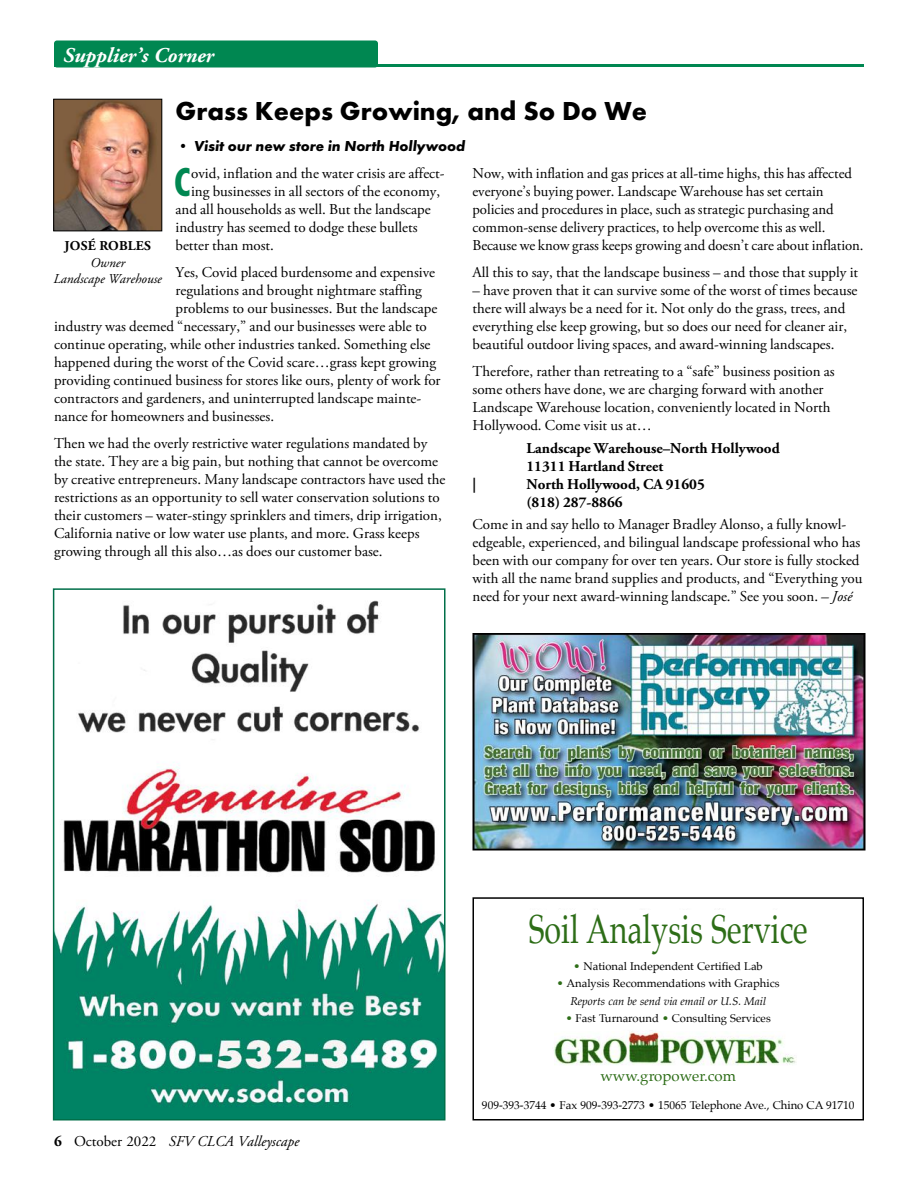
<style>
.page{position:relative;width:918px;height:1188px;background:#fff}
.page>*{position:absolute;margin:0;border:0;box-sizing:border-box;transform-origin:0 0}
.t1{font:700 42px "Futura PT Cond";color:#008751}
.t2{font:40.5px "Palatino";color:#2d6d17;scale:.75 1}
.t3{font:700 27px "Futura PT";color:#000}
.t4{font:italic 700 21px "Adobe Garamond Pro";color:#fff}
.t5{font:15px/18px "Adobe Garamond Pro";color:#000}
.t6{font:700 15px/18px "Adobe Garamond Pro";color:#000}
.t7{font:italic 700 15px "Futura PT";letter-spacing:-.005em;color:#000}
.t8{font:italic 15px "Adobe Garamond Pro";color:#000}
.t9{font:15px "Palatino";color:#2d6d17}
.t10{font:italic 13.5px/16.5px "Adobe Garamond Pro";color:#000;text-align:center}
.t11{font:700 13.5px "Adobe Garamond Pro";letter-spacing:.015em;color:#000}
.t12{font:11.4px "Palatino";color:#000}
.t13{font:11.25px/17.4px "Palatino";color:#000;text-align:center}
.t14{font:10.5px "Palatino";color:#2d6d17}
.s1{font-style:italic}
.s2{color:#2d6d17}
.s3{font-weight:700;font-style:normal}
.s4{font-style:normal}
</style>
<div class="page">
<img style="left:55px;top:101px;width:105px;height:128px">
<div style="left:53px;top:99px;width:109px;height:132px;border:1px solid #000"></div>
<svg style="left:378px;top:64px;width:486px;height:3px"></svg>
<div style="left:54px;top:40px;width:324px;height:28px;background:#008751;border-radius:3px"></div>
<img style="left:56px;top:600px;width:387px;height:517px">
<div style="left:53px;top:588px;width:393px;height:532px;border:2px solid #006f49"></div>
<div style="left:472px;top:897px;width:392px;height:223px;border:2px solid #000"></div>
<img style="left:554px;top:1031px;width:242px;height:34px">
<img style="left:475px;top:636px;width:388px;height:211px">
<div style="left:472px;top:633px;width:394px;height:217px;border:2px solid #000"></div>
<h3 class="t4" style="left:63px;top:43px;width:152px">Supplier’s Corner</h3>
<h3 class="t3" style="left:176px;top:93px;width:473px">Grass Keeps Growing, and So Do We</h3>
<p class="t7" style="left:176px;top:137px;width:291px">• Visit our new store in North Hollywood</p>
<h1 class="t1" style="left:174px;top:158px;width:19px">C</h1>
<p class="t5" style="left:191px;top:165px;width:255px">ovid, inflation and the water crisis are affect-</p>
<p class="t5" style="left:472px;top:165px;width:393px">Now, with inflation and gas prices at all-time highs, this has affected everyone’s buying power. Landscape Warehouse has set certain policies and procedures in place, such as strategic purchasing and common-sense delivery practices, to help overcome this as well.<br>Because we know grass keeps growing and doesn’t care about inflation.</p>
<p class="t5" style="left:472px;top:264px;width:387px">All this to say, that the landscape business – and those that supply it</p>
<p class="t5" style="left:472px;top:282px;width:387px">– have proven that it can survive some of the worst of times because there will always be a need for it. Not only do the grass, trees, and everything else keep growing, but so does our need for cleaner air, beautiful outdoor living spaces, and award-winning landscapes.</p>
<p class="t5" style="left:472px;top:363px;width:364px">Therefore, rather than retreating to a “safe” business position as some others have done, we are charging forward with another Landscape Warehouse location, conveniently located in North Hollywood. Come visit us at…</p>
<p class="t6" style="left:526px;top:439px;width:255px">Landscape Warehouse–North Hollywood<br>11311 Hartland Street</p>
<p class="t6" style="left:472px;top:475px;width:5px">|</p>
<p class="t6" style="left:526px;top:475px;width:180px">North Hollywood, CA 91605 (818) 287-8866</p>
<p class="t5" style="left:472px;top:516px;width:392px">Come in and say hello to Manager Bradley Alonso, a fully knowl&shy;edgeable, experienced, and bilingual landscape professional who has been with our company for over ten years. Our store is fully stocked with all the name brand supplies and products, and “Everything you need for your next award-winning landscape.” See you soon. <span class="s1">– José</span></p>
<p class="t5" style="left:191px;top:183px;width:251px">ing businesses in all sectors of the economy,</p>
<p class="t5" style="left:176px;top:201px;width:257px">and all households as well. But the landscape</p>
<p class="t5" style="left:176px;top:219px;width:244px">industry has seemed to dodge these bullets</p>
<p class="t5" style="left:176px;top:237px;width:100px">better than most.</p>
<p class="t5" style="left:176px;top:264px;width:261px">Yes, Covid placed burdensome and expensive</p>
<p class="t5" style="left:176px;top:282px;width:248px">regulations and brought nightmare staffing</p>
<p class="t5" style="left:176px;top:300px;width:263px">problems to our businesses. But the landscape</p>
<p class="t5" style="left:54px;top:318px;width:374px">industry was deemed “necessary,” and our businesses were able to</p>
<p class="t5" style="left:54px;top:336px;width:378px">continue operating, while other industries tanked. Something else</p>
<p class="t5" style="left:54px;top:354px;width:384px">happened during the worst of the Covid scare…grass kept growing</p>
<p class="t5" style="left:54px;top:372px;width:388px">providing continued business for stores like ours, plenty of work for</p>
<p class="t5" style="left:54px;top:390px;width:369px">contractors and gardeners, and uninterrupted landscape mainte-</p>
<p class="t5" style="left:54px;top:408px;width:222px">nance for homeowners and businesses.</p>
<p class="t5" style="left:54px;top:435px;width:393px">Then we had the overly restrictive water regulations mandated by the state. They are a big pain, but nothing that cannot be overcome by creative entrepreneurs. Many landscape contractors have used the restrictions as an opportunity to sell water conservation solutions to their customers – water-stingy sprinklers and timers, drip irrigation, California native or low water use plants, and more. Grass keeps growing through all this also…as does our customer base.</p>
<p class="t11" style="left:65px;top:238px;width:88px">JOSÉ ROBLES</p>
<p class="t10" style="left:53px;top:255px;width:110px">Owner<br>Landscape Warehouse</p>
<h2 class="t2" style="left:529px;top:896px;width:374px">Soil Analysis Service</h2>
<p class="t13" style="left:574px;top:957px;width:191px"><span class="s2">•</span> National Independent Certified Lab</p>
<p class="t13" style="left:557px;top:975px;width:224px"><span class="s2">•</span> Analysis Recommendations with Graphics<br><span class="s1">Reports can be send via email or U.S. Mail</span></p>
<p class="t13" style="left:566px;top:1010px;width:207px"><span class="s2">•</span> Fast Turnaround <span class="s2">•</span> Consulting Services</p>
<p class="t8" style="left:54px;top:1133px;width:247px"><span class="s3">6</span> <span class="s4">October 2022</span> SFV CLCA Valleyscape</p>
<p class="t14" style="left:626px;top:1065px;width:37px">Analysi</p>
<p class="t12" style="left:482px;top:1096px;width:374px">909-393-3744 • Fax 909-393-2773 • 15065 Telephone Ave., Chino CA 91710</p>
<p class="t9" style="left:600px;top:1064px;width:137px">www.gropower.com</p>
</div>
